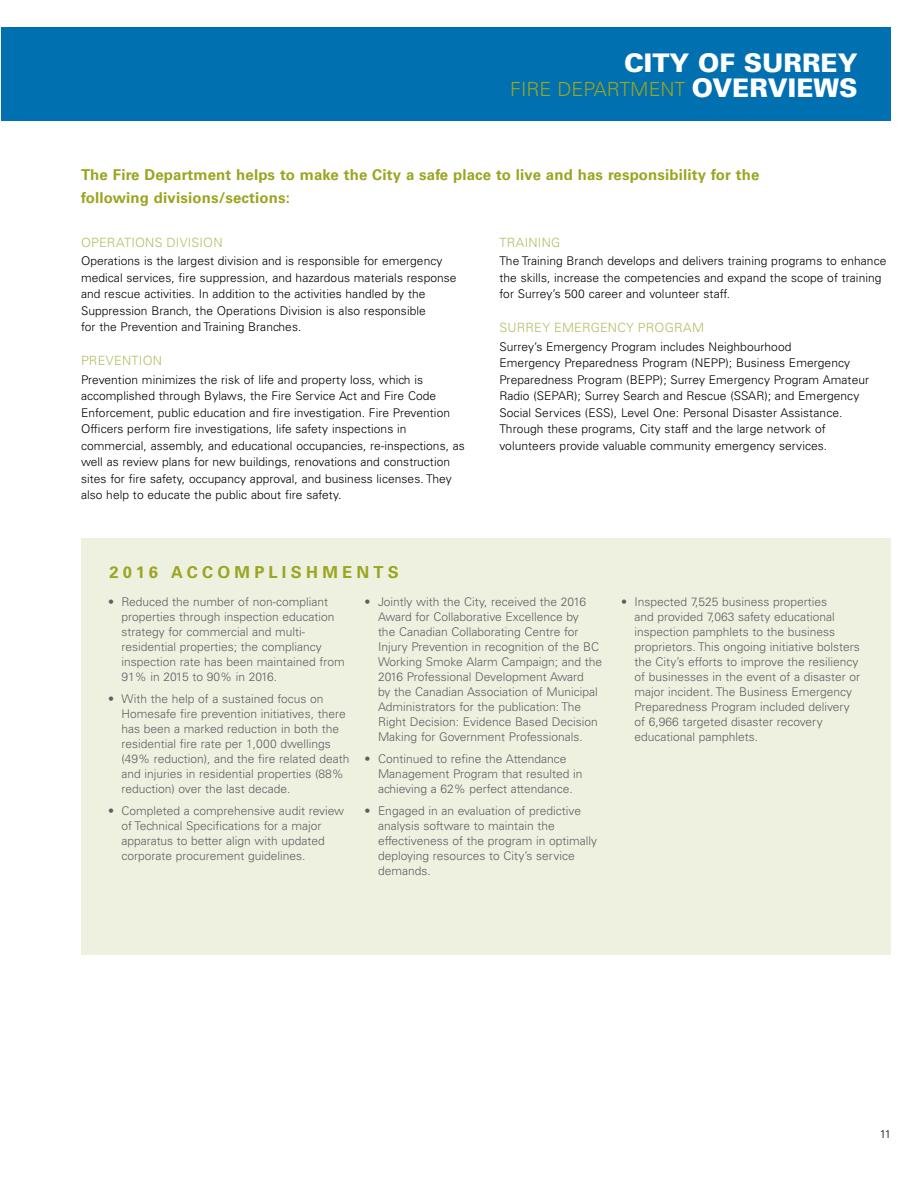
<style>
.page{position:relative;width:918px;height:1188px;background:#fff}
.page>*{position:absolute;margin:0;border:0;box-sizing:border-box;transform-origin:0 0}
.t1{font:900 25.65px "Univers";color:#fff}
.t2{font:300 19.5px "Univers";color:#9aa520}
.t3{font:700 16.5px "Univers";letter-spacing:.255em;color:#9aa520}
.t4{font:700 15px/22.5px "Univers";letter-spacing:.01em;color:#9aa520}
.t5{font:300 12.75px "Univers";letter-spacing:.015em;color:#b5bc60}
.t6{font:300 12px/15px "Univers";color:#5f5f63}
.t7{font:300 12px/16.5px "Univers";letter-spacing:.005em;color:#000}
.t8{font:300 11.25px "Univers";color:#000}
.s1{font-weight:900;font-size:25.65px;color:#fff}
</style>
<div class="page">
<div style="left:81px;top:538px;width:810px;height:417px;background:#eff1e0"></div>
<div style="left:1px;top:27px;width:889px;height:94px;background:#0070b0"></div>
<h1 class="t1" style="left:624px;top:47px;width:235px">CITY OF SURREY</h1>
<h2 class="t2" style="left:510px;top:77px;width:349px">FIRE DEPARTMENT <span class="s1">OVERVIEWS</span></h2>
<p class="t4" style="left:81px;top:164px;width:680px">The Fire Department helps to make the City a safe place to live and has responsibility for the following divisions/sections:</p>
<p class="t5" style="left:81px;top:235px;width:143px">OPERATIONS DIVISION</p>
<p class="t7" style="left:81px;top:253px;width:377px">Operations is the largest division and is responsible for emergency medical services, fire suppression, and hazardous materials response and rescue activities. In addition to the activities handled by the Suppression Branch, the Operations Division is also responsible<br>for the Prevention and Training Branches.</p>
<p class="t5" style="left:81px;top:353px;width:83px">PREVENTION</p>
<p class="t7" style="left:81px;top:371px;width:385px">Prevention minimizes the risk of life and property loss, which is accomplished through Bylaws, the Fire Service Act and Fire Code Enforcement, public education and fire investigation. Fire Prevention Officers perform fire investigations, life safety inspections in commercial, assembly, and educational occupancies, re-inspections, as well as review plans for new buildings, renovations and construction sites for fire safety, occupancy approval, and business licenses. They also help to educate the public about fire safety.</p>
<p class="t5" style="left:500px;top:235px;width:62px">TRAINING</p>
<p class="t7" style="left:500px;top:253px;width:388px">The Training Branch develops and delivers training programs to enhance the skills, increase the competencies and expand the scope of training for Surrey’s 500 career and volunteer staff.</p>
<p class="t5" style="left:500px;top:320px;width:206px">SURREY EMERGENCY PROGRAM</p>
<p class="t7" style="left:500px;top:338px;width:371px">Surrey’s Emergency Program includes Neighbourhood<br>Emergency Preparedness Program (NEPP); Business Emergency Preparedness Program (BEPP); Surrey Emergency Program Amateur Radio (SEPAR); Surrey Search and Rescue (SSAR); and Emergency Social Services (ESS), Level One: Personal Disaster Assistance.<br>Through these programs, City staff and the large network of volunteers provide valuable community emergency services.</p>
<h3 class="t3" style="left:110px;top:562px;width:291px">2016 ACCOMPLISHMENTS</h3>
<p class="t6" style="left:122px;top:595px;width:225px;text-indent:-14px">• Reduced the number of non-compliant properties through inspection education strategy for commercial and multi&shy;residential properties; the compliancy inspection rate has been maintained from 91% in 2015 to 90% in 2016.</p>
<p class="t6" style="left:122px;top:691px;width:230px;text-indent:-14px">• With the help of a sustained focus on Homesafe fire prevention initiatives, there has been a marked reduction in both the residential fire rate per 1,000 dwellings (49% reduction), and the fire related death and injuries in residential properties (88% reduction) over the last decade.</p>
<p class="t6" style="left:122px;top:803px;width:224px;text-indent:-14px">• Completed a comprehensive audit review of Technical Specifications for a major apparatus to better align with updated corporate procurement guidelines.</p>
<p class="t6" style="left:378px;top:595px;width:226px;text-indent:-14px">• Jointly with the City, received the 2016<br>Award for Collaborative Excellence by<br>the Canadian Collaborating Centre for Injury Prevention in recognition of the BC Working Smoke Alarm Campaign; and the 2016 Professional Development Award<br>by the Canadian Association of Municipal Administrators for the publication: The Right Decision: Evidence Based Decision Making for Government Professionals.</p>
<p class="t6" style="left:378px;top:751px;width:206px;text-indent:-14px">• Continued to refine the Attendance<br>Management Program that resulted in achieving a 62% perfect attendance.</p>
<p class="t6" style="left:378px;top:803px;width:221px;text-indent:-14px">• Engaged in an evaluation of predictive analysis software to maintain the effectiveness of the program in optimally deploying resources to City’s service demands.</p>
<p class="t6" style="left:634px;top:595px;width:227px;text-indent:-14px">• Inspected 7,525 business properties<br>and provided 7,063 safety educational inspection pamphlets to the business proprietors. This ongoing initiative bolsters the City’s efforts to improve the resiliency of businesses in the event of a disaster or major incident. The Business Emergency Preparedness Program included delivery of 6,966 targeted disaster recovery educational pamphlets.</p>
<p class="t8" style="left:880px;top:1128px;width:13px">11</p>
</div>
